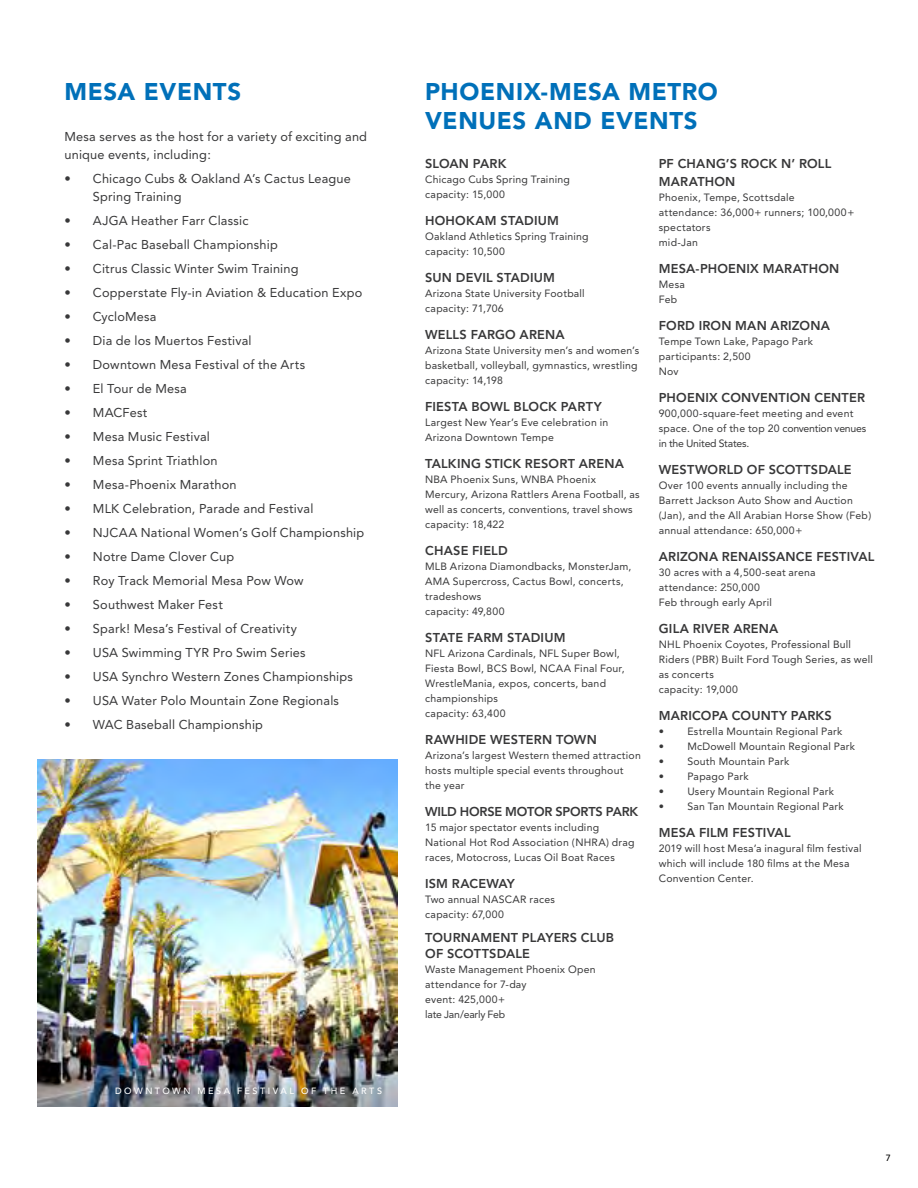
<style>
.page{position:relative;width:918px;height:1188px;background:#fff}
.page>*{position:absolute;margin:0;border:0;box-sizing:border-box;transform-origin:0 0}
.t1{font:900 24px/28.8px "Avenir";letter-spacing:.025em;color:#0070b9}
.t2{font:12.75px/18px "Avenir";letter-spacing:.015em;color:#383839}
.t3{font:800 12.75px/15.3px "Avenir";letter-spacing:.015em;color:#383839}
.t4{font:800 12.75px "Avenir";letter-spacing:-.015em;color:#383839}
.t5{font:10.5px/15px "Avenir";letter-spacing:.02em;color:#383839}
.t6{font:500 9px "Avenir";letter-spacing:.275em;color:#fff}
.t7{font:500 9px "Avenir";color:#000}
</style>
<div class="page">
<img style="left:38px;top:759px;width:359px;height:348px">
<h1 class="t1" style="left:64px;top:77px;width:178px">MESA EVENTS</h1>
<h1 class="t1" style="left:425px;top:77px;width:294px">PHOENIX-MESA METRO<br>VENUES AND EVENTS</h1>
<p class="t2" style="left:64px;top:128px;width:304px">Mesa serves as the host for a variety of exciting and unique events, including:</p>
<p class="t2" style="left:93px;top:170px;width:260px;text-indent:-28px">• Chicago Cubs &amp; Oakland A’s Cactus League<br>Spring Training</p>
<p class="t2" style="left:64px;top:212px;width:185px">• AJGA Heather Farr Classic</p>
<p class="t2" style="left:64px;top:236px;width:215px">• Cal-Pac Baseball Championship</p>
<p class="t2" style="left:64px;top:260px;width:236px">• Citrus Classic Winter Swim Training</p>
<p class="t2" style="left:64px;top:284px;width:300px">• Copperstate Fly-in Aviation &amp; Education Expo</p>
<p class="t2" style="left:64px;top:308px;width:94px">• CycloMesa</p>
<p class="t2" style="left:65px;top:332px;width:189px">• Dia de los Muertos Festival</p>
<p class="t2" style="left:64px;top:356px;width:242px">• Downtown Mesa Festival of the Arts</p>
<p class="t2" style="left:64px;top:380px;width:124px">• El Tour de Mesa</p>
<p class="t2" style="left:64px;top:404px;width:84px">• MACFest</p>
<p class="t2" style="left:64px;top:428px;width:147px">• Mesa Music Festival</p>
<p class="t2" style="left:64px;top:452px;width:155px">• Mesa Sprint Triathlon</p>
<p class="t2" style="left:64px;top:476px;width:174px">• Mesa-Phoenix Marathon</p>
<p class="t2" style="left:64px;top:500px;width:250px">• MLK Celebration, Parade and Festival</p>
<p class="t2" style="left:64px;top:524px;width:301px">• NJCAA National Women’s Golf Championship</p>
<p class="t2" style="left:64px;top:548px;width:171px">• Notre Dame Clover Cup</p>
<p class="t2" style="left:64px;top:572px;width:241px">• Roy Track Memorial Mesa Pow Wow</p>
<p class="t2" style="left:64px;top:596px;width:160px">• Southwest Maker Fest</p>
<p class="t2" style="left:64px;top:620px;width:234px">• Spark! Mesa’s Festival of Creativity</p>
<p class="t2" style="left:64px;top:644px;width:243px">• USA Swimming TYR Pro Swim Series</p>
<p class="t2" style="left:64px;top:668px;width:290px">• USA Synchro Western Zones Championships</p>
<p class="t2" style="left:64px;top:692px;width:276px">• USA Water Polo Mountain Zone Regionals</p>
<p class="t2" style="left:64px;top:716px;width:200px">• WAC Baseball Championship</p>
<p class="t3" style="left:425px;top:156px;width:83px">SLOAN PARK</p>
<p class="t5" style="left:425px;top:172px;width:146px">Chicago Cubs Spring Training capacity: 15,000</p>
<p class="t3" style="left:425px;top:213px;width:135px">HOHOKAM STADIUM</p>
<p class="t5" style="left:425px;top:229px;width:165px">Oakland Athletics Spring Training capacity: 10,500</p>
<p class="t3" style="left:425px;top:270px;width:131px">SUN DEVIL STADIUM</p>
<p class="t5" style="left:425px;top:286px;width:161px">Arizona State University Football capacity: 71,706</p>
<p class="t3" style="left:425px;top:327px;width:141px">WELLS FARGO ARENA</p>
<p class="t5" style="left:425px;top:343px;width:216px">Arizona State University men’s and women’s basketball, volleyball, gymnastics, wrestling capacity: 14,198</p>
<p class="t3" style="left:425px;top:399px;width:178px">FIESTA BOWL BLOCK PARTY</p>
<p class="t5" style="left:425px;top:415px;width:185px">Largest New Year’s Eve celebration in<br>Arizona Downtown Tempe</p>
<p class="t3" style="left:425px;top:456px;width:200px">TALKING STICK RESORT ARENA</p>
<p class="t5" style="left:425px;top:472px;width:216px">NBA Phoenix Suns, WNBA Phoenix Mercury, Arizona Rattlers Arena Football, as well as concerts, conventions, travel shows capacity: 18,422</p>
<p class="t3" style="left:425px;top:543px;width:84px">CHASE FIELD</p>
<p class="t5" style="left:425px;top:559px;width:208px">MLB Arizona Diamondbacks, MonsterJam,<br>AMA Supercross, Cactus Bowl, concerts, tradeshows<br>capacity: 49,800</p>
<p class="t3" style="left:425px;top:630px;width:142px">STATE FARM STADIUM</p>
<p class="t5" style="left:425px;top:646px;width:201px">NFL Arizona Cardinals, NFL Super Bowl,<br>Fiesta Bowl, BCS Bowl, NCAA Final Four,<br>WrestleMania, expos, concerts, band championships<br>capacity: 63,400</p>
<p class="t3" style="left:425px;top:732px;width:173px">RAWHIDE WESTERN TOWN</p>
<p class="t5" style="left:425px;top:748px;width:217px">Arizona’s largest Western themed attraction hosts multiple special events throughout the year</p>
<p class="t4" style="left:425px;top:804px;width:215px">WILD HORSE MOTOR SPORTS PARK</p>
<p class="t5" style="left:425px;top:820px;width:211px">15 major spectator events including<br>National Hot Rod Association (NHRA) drag races, Motocross, Lucas Oil Boat Races</p>
<p class="t3" style="left:425px;top:876px;width:91px">ISM RACEWAY</p>
<p class="t5" style="left:425px;top:892px;width:131px">Two annual NASCAR races capacity: 67,000</p>
<p class="t3" style="left:425px;top:930px;width:190px">TOURNAMENT PLAYERS CLUB<br>OF SCOTTSDALE</p>
<p class="t5" style="left:425px;top:962px;width:172px">Waste Management Phoenix Open attendance for 7-day<br>event: 425,000+<br>late Jan/early Feb</p>
<p class="t3" style="left:659px;top:155px;width:174px;line-height:18px">PF CHANG’S ROCK N’ ROLL<br>MARATHON</p>
<p class="t5" style="left:659px;top:190px;width:197px">Phoenix, Tempe, Scottsdale attendance: 36,000+ runners; 100,000+ spectators<br>mid-Jan</p>
<p class="t3" style="left:659px;top:261px;width:182px">MESA-PHOENIX MARATHON</p>
<p class="t5" style="left:659px;top:277px;width:28px">Mesa<br>Feb</p>
<p class="t3" style="left:659px;top:318px;width:173px">FORD IRON MAN ARIZONA</p>
<p class="t5" style="left:659px;top:334px;width:156px">Tempe Town Lake, Papago Park participants: 2,500<br>Nov</p>
<p class="t3" style="left:659px;top:390px;width:208px">PHOENIX CONVENTION CENTER</p>
<p class="t5" style="left:659px;top:406px;width:209px">900,000-square-feet meeting and event space. One of the top 20 convention venues in the United States.</p>
<p class="t3" style="left:659px;top:462px;width:194px">WESTWORLD OF SCOTTSDALE</p>
<p class="t5" style="left:659px;top:478px;width:214px">Over 100 events annually including the Barrett Jackson Auto Show and Auction (Jan), and the All Arabian Horse Show (Feb) annual attendance: 650,000+</p>
<p class="t3" style="left:659px;top:549px;width:217px">ARIZONA RENAISSANCE FESTIVAL</p>
<p class="t5" style="left:659px;top:565px;width:158px">30 acres with a 4,500-seat arena attendance: 250,000<br>Feb through early April</p>
<p class="t3" style="left:659px;top:621px;width:121px">GILA RIVER ARENA</p>
<p class="t5" style="left:659px;top:637px;width:216px">NHL Phoenix Coyotes, Professional Bull<br>Riders (PBR) Built Ford Tough Series, as well as concerts<br>capacity: 19,000</p>
<p class="t3" style="left:659px;top:708px;width:175px">MARICOPA COUNTY PARKS</p>
<p class="t5" style="left:659px;top:724px;width:185px">• Estrella Mountain Regional Park</p>
<p class="t5" style="left:659px;top:739px;width:198px">• McDowell Mountain Regional Park</p>
<p class="t5" style="left:659px;top:754px;width:132px">• South Mountain Park</p>
<p class="t5" style="left:659px;top:769px;width:91px">• Papago Park</p>
<p class="t5" style="left:659px;top:784px;width:177px">• Usery Mountain Regional Park</p>
<p class="t5" style="left:659px;top:799px;width:186px">• San Tan Mountain Regional Park</p>
<p class="t3" style="left:659px;top:825px;width:133px">MESA FILM FESTIVAL</p>
<p class="t5" style="left:659px;top:841px;width:204px">2019 will host Mesa’a inagural film festival which will include 180 films at the Mesa<br>Convention Center.</p>
<p class="t6" style="left:115px;top:1086px;width:268px">DOWNTOWN MESA FESTIVAL OF THE ARTS</p>
<p class="t7" style="left:886px;top:1153px;width:7px">7</p>
</div>
